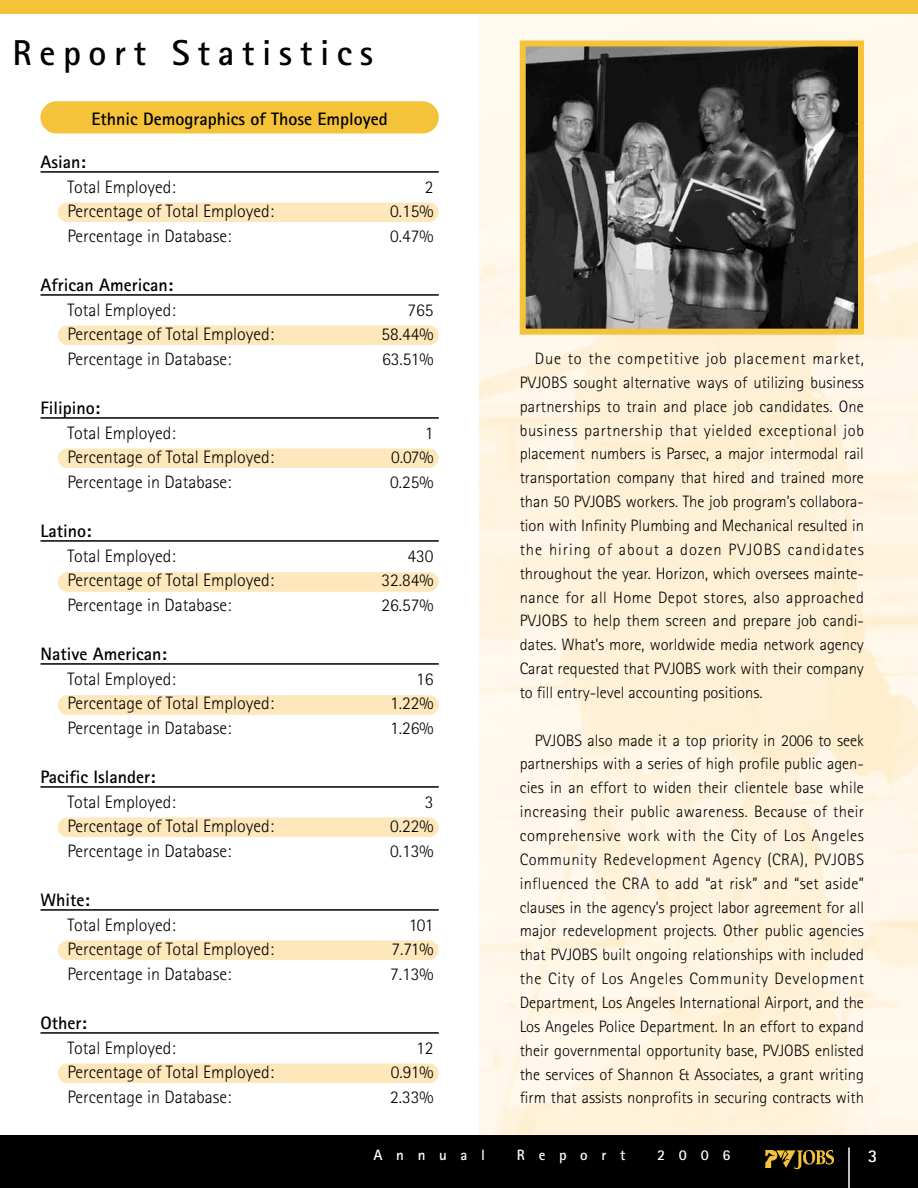
<style>
.page{position:relative;width:918px;height:1188px;background:#fff}
.page>*{position:absolute;margin:0;border:0;box-sizing:border-box;transform-origin:0 0}
.t1{font:700 36px "Rotis Sans Serif";letter-spacing:.21em;color:#000}
.t2{font:300 18px "Rotis Sans Serif";color:#000}
.t3{font:700 18px "Rotis Sans Serif";color:#000}
.t4{font:700 18px "Rotis Sans Serif";color:#fff}
.t5{font:300 16.5px/23.9px "Rotis Sans Serif";color:#000;text-align:justify}
.t6{font:700 15px "Rotis Sans Serif";letter-spacing:.91em;color:#fff}
</style>
<div class="page">
<div style="left:58px;top:448px;width:381px;height:20px;background:#fde7bb;border-radius:10px"></div>
<div style="left:58px;top:326px;width:381px;height:19px;background:#fde7bb;border-radius:10px"></div>
<div style="left:58px;top:202px;width:381px;height:20px;background:#fde7bb;border-radius:10px"></div>
<div style="left:58px;top:1064px;width:381px;height:19px;background:#fde7bb;border-radius:10px"></div>
<div style="left:58px;top:572px;width:381px;height:20px;background:#fde7bb;border-radius:10px"></div>
<div style="left:58px;top:695px;width:381px;height:20px;background:#fde7bb;border-radius:10px"></div>
<div style="left:58px;top:818px;width:381px;height:19px;background:#fde7bb;border-radius:10px"></div>
<div style="left:58px;top:940px;width:381px;height:20px;background:#fde7bb;border-radius:10px"></div>
<div style="left:0;top:1135px;width:918px;height:53px;background:#000"></div>
<div style="left:0;top:0;width:918px;height:14px;background:#f5c339"></div>
<img style="left:765px;top:1150px;width:68px;height:20px">
<hr style="left:848px;top:1148px;width:2px;height:40px;background:#fff">
<img style="left:527px;top:47px;width:330px;height:281px">
<div style="left:520px;top:40px;width:344px;height:295px;border:6px solid #f5c339"></div>
<div style="left:40px;top:101px;width:399px;height:33px;background:#f5c339;border-radius:16px"></div>
<hr style="left:40px;top:171px;width:399px;height:2px;background:#000">
<hr style="left:40px;top:294px;width:399px;height:2px;background:#000">
<hr style="left:40px;top:417px;width:399px;height:2px;background:#000">
<hr style="left:40px;top:540px;width:399px;height:2px;background:#000">
<hr style="left:40px;top:663px;width:399px;height:2px;background:#000">
<hr style="left:40px;top:786px;width:399px;height:2px;background:#000">
<hr style="left:40px;top:909px;width:399px;height:2px;background:#000">
<hr style="left:40px;top:1032px;width:399px;height:2px;background:#000">
<h1 class="t1" style="left:13px;top:40px;width:362px">Report Statistics</h1>
<p class="t3" style="left:92px;top:113px;width:298px">Ethnic Demographics of Those Employed</p>
<p class="t3" style="left:40px;top:156px;width:47px">Asian:</p>
<p class="t2" style="left:68px;top:180px;width:110px">Total Employed:</p>
<p class="t2" style="left:425px;top:180px;width:10px">2</p>
<p class="t2" style="left:68px;top:205px;width:208px">Percentage of Total Employed:</p>
<p class="t2" style="left:390px;top:205px;width:45px">0.15%</p>
<p class="t2" style="left:68px;top:230px;width:165px">Percentage in Database:</p>
<p class="t2" style="left:390px;top:230px;width:45px">0.47%</p>
<p class="t3" style="left:40px;top:279px;width:134px">African American:</p>
<p class="t2" style="left:68px;top:303px;width:110px">Total Employed:</p>
<p class="t2" style="left:408px;top:303px;width:27px">765</p>
<p class="t2" style="left:68px;top:328px;width:208px">Percentage of Total Employed:</p>
<p class="t2" style="left:382px;top:328px;width:53px">58.44%</p>
<p class="t2" style="left:68px;top:353px;width:165px">Percentage in Database:</p>
<p class="t2" style="left:382px;top:353px;width:53px">63.51%</p>
<p class="t3" style="left:40px;top:402px;width:61px">Filipino:</p>
<p class="t2" style="left:68px;top:426px;width:110px">Total Employed:</p>
<p class="t2" style="left:425px;top:426px;width:10px">1</p>
<p class="t2" style="left:68px;top:451px;width:208px">Percentage of Total Employed:</p>
<p class="t2" style="left:391px;top:451px;width:44px">0.07%</p>
<p class="t2" style="left:68px;top:476px;width:165px">Percentage in Database:</p>
<p class="t2" style="left:390px;top:476px;width:45px">0.25%</p>
<p class="t3" style="left:40px;top:525px;width:52px">Latino:</p>
<p class="t2" style="left:68px;top:549px;width:110px">Total Employed:</p>
<p class="t2" style="left:408px;top:549px;width:27px">430</p>
<p class="t2" style="left:68px;top:574px;width:208px">Percentage of Total Employed:</p>
<p class="t2" style="left:382px;top:574px;width:53px">32.84%</p>
<p class="t2" style="left:68px;top:599px;width:165px">Percentage in Database:</p>
<p class="t2" style="left:382px;top:599px;width:53px">26.57%</p>
<p class="t3" style="left:40px;top:648px;width:128px">Native American:</p>
<p class="t2" style="left:68px;top:672px;width:110px">Total Employed:</p>
<p class="t2" style="left:416px;top:672px;width:19px">16</p>
<p class="t2" style="left:68px;top:697px;width:208px">Percentage of Total Employed:</p>
<p class="t2" style="left:390px;top:697px;width:45px">1.22%</p>
<p class="t2" style="left:68px;top:722px;width:165px">Percentage in Database:</p>
<p class="t2" style="left:390px;top:722px;width:45px">1.26%</p>
<p class="t3" style="left:40px;top:771px;width:116px">Pacific Islander:</p>
<p class="t2" style="left:68px;top:795px;width:110px">Total Employed:</p>
<p class="t2" style="left:425px;top:795px;width:10px">3</p>
<p class="t2" style="left:68px;top:820px;width:208px">Percentage of Total Employed:</p>
<p class="t2" style="left:390px;top:820px;width:45px">0.22%</p>
<p class="t2" style="left:68px;top:845px;width:165px">Percentage in Database:</p>
<p class="t2" style="left:390px;top:845px;width:45px">0.13%</p>
<p class="t3" style="left:40px;top:894px;width:51px">White:</p>
<p class="t2" style="left:68px;top:918px;width:110px">Total Employed:</p>
<p class="t2" style="left:409px;top:918px;width:26px">101</p>
<p class="t2" style="left:68px;top:943px;width:208px">Percentage of Total Employed:</p>
<p class="t2" style="left:392px;top:943px;width:43px">7.71%</p>
<p class="t2" style="left:68px;top:968px;width:165px">Percentage in Database:</p>
<p class="t2" style="left:390px;top:968px;width:45px">7.13%</p>
<p class="t3" style="left:40px;top:1017px;width:48px">Other:</p>
<p class="t2" style="left:68px;top:1041px;width:110px">Total Employed:</p>
<p class="t2" style="left:416px;top:1041px;width:19px">12</p>
<p class="t2" style="left:68px;top:1066px;width:208px">Percentage of Total Employed:</p>
<p class="t2" style="left:391px;top:1066px;width:44px">0.91%</p>
<p class="t2" style="left:68px;top:1091px;width:165px">Percentage in Database:</p>
<p class="t2" style="left:390px;top:1091px;width:45px">2.33%</p>
<p class="t5" style="left:520px;top:348px;width:346px;text-indent:15px">Due to the competitive job placement market, PVJOBS sought alternative ways of utilizing business partnerships to train and place job candidates. One business partnership that yielded exceptional job placement numbers is Parsec, a major intermodal rail transportation company that hired and trained more than 50 PVJOBS workers. The job program’s collabora&shy;tion with Infinity Plumbing and Mechanical resulted in the hiring of about a dozen PVJOBS candidates throughout the year. Horizon, which oversees mainte&shy;nance for all Home Depot stores, also approached PVJOBS to help them screen and prepare job candi&shy;dates. What’s more, worldwide media network agency Carat requested that PVJOBS work with their company to fill entry-level accounting positions.</p>
<p class="t5" style="left:520px;top:730px;width:346px;text-indent:15px">PVJOBS also made it a top priority in 2006 to seek partnerships with a series of high profile public agen&shy;cies in an effort to widen their clientele base while increasing their public awareness. Because of their comprehensive work with the City of Los Angeles Community Redevelopment Agency (CRA), PVJOBS influenced the CRA to add “at risk” and “set aside” clauses in the agency’s project labor agreement for all major redevelopment projects. Other public agencies that PVJOBS built ongoing relationships with included the City of Los Angeles Community Development Department, Los Angeles International Airport, and the Los Angeles Police Department. In an effort to expand their governmental opportunity base, PVJOBS enlisted the services of Shannon &amp; Associates, a grant writing firm that assists nonprofits in securing contracts with</p>
<p class="t6" style="left:373px;top:1150px;width:113px">Annual</p>
<p class="t6" style="left:517px;top:1150px;width:110px">Report</p>
<p class="t6" style="left:657px;top:1150px;width:75px">2006</p>
<p class="t4" style="left:868px;top:1150px;width:11px">3</p>
</div>
